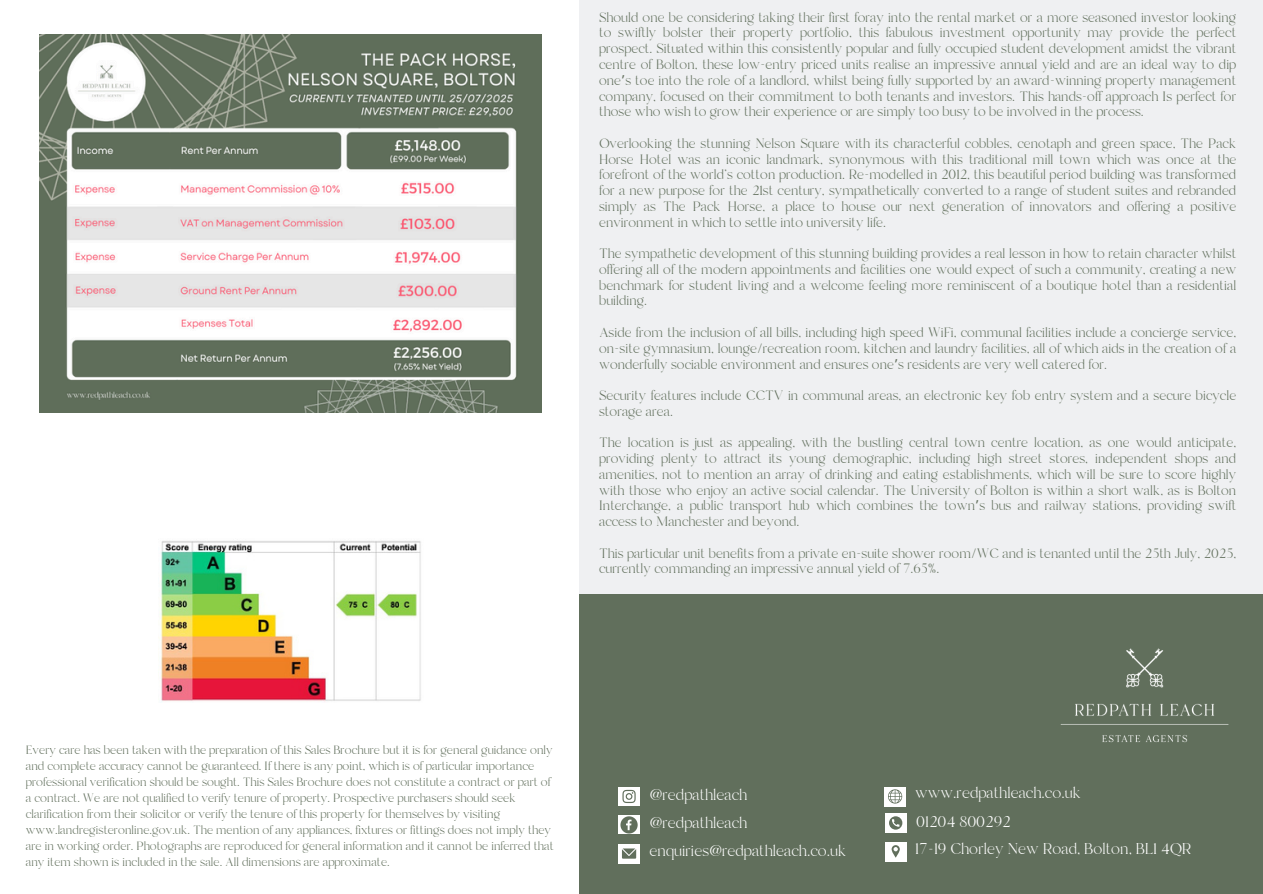
<style>
.page{position:relative;width:1263px;height:894px;background:#fff}
.page>*{position:absolute;margin:0;border:0;box-sizing:border-box;transform-origin:0 0}
.t1{font:15.6px "Branch";color:#fff}
.t2{font:13.5px/15.8px "Branch";color:#616f5c;text-align:justify}
.t3{font:12px/16px "Branch";color:#616f5c}
.s1{font-family:"Noto Sans Gurmukhi"}
</style>
<div class="page">
<div style="left:579px;top:593px;width:684px;height:300px;background:#616f5c"></div>
<div style="left:579px;top:0;width:684px;height:593px;background:#eff0f2"></div>
<img style="left:963px;top:593px;width:300px;height:150px">
<div style="left:884px;top:786px;width:22px;height:20px;background:#fff"></div>
<svg style="left:888px;top:789px;width:14px;height:14px"></svg>
<div style="left:618px;top:843px;width:22px;height:20px;background:#fff"></div>
<svg style="left:622px;top:848px;width:14px;height:10px"></svg>
<div style="left:885px;top:841px;width:21px;height:19px;background:#fff"></div>
<svg style="left:892px;top:845px;width:7px;height:12px"></svg>
<div style="left:885px;top:813px;width:21px;height:19px;background:#fff"></div>
<svg style="left:889px;top:816px;width:13px;height:13px"></svg>
<div style="left:618px;top:815px;width:22px;height:19px;background:#fff"></div>
<svg style="left:620px;top:816px;width:17px;height:17px"></svg>
<div style="left:618px;top:786px;width:22px;height:19px;background:#fff"></div>
<svg style="left:622px;top:789px;width:14px;height:13px"></svg>
<img style="left:161px;top:540px;width:260px;height:162px">
<img style="left:40px;top:35px;width:502px;height:377px">
<p class="t2" style="left:599px;top:9px;width:639px">Should one be considering taking their first foray into the rental market or a more seasoned investor looking to swiftly bolster their property portfolio, this fabulous investment opportunity may provide the perfect prospect. Situated within this consistently popular and fully occupied student development amidst the vibrant centre of Bolton, these low-entry priced units realise an impressive annual yield and are an ideal way to dip one<span class="s1">’</span>s toe into the role of a landlord, whilst being fully supported by an award-winning property management company, focused on their commitment to both tenants and investors. This hands-off approach Is perfect for those who wish to grow their experience or are simply too busy to be involved in the process.</p>
<p class="t2" style="left:599px;top:135px;width:639px">Overlooking the stunning Nelson Square with its characterful cobbles, cenotaph and green space, The Pack Horse Hotel was an iconic landmark, synonymous with this traditional mill town which was once at the forefront of the world's cotton production. Re-modelled in 2012, this beautiful period building was transformed for a new purpose for the 21st century, sympathetically converted to a range of student suites and rebranded simply as The Pack Horse, a place to house our next generation of innovators and offering a positive environment in which to settle into university life.</p>
<p class="t2" style="left:599px;top:246px;width:639px">The sympathetic development of this stunning building provides a real lesson in how to retain character whilst offering all of the modern appointments and facilities one would expect of such a community, creating a new benchmark for student living and a welcome feeling more reminiscent of a boutique hotel than a residential building.</p>
<h3 class="t2" style="left:599px;top:324px;width:639px">Aside from the inclusion of all bills, including high speed WiFi, communal facilities include a concierge service, on-site gymnasium, lounge/recreation room, kitchen and laundry facilities, all of which aids in the creation of a wonderfully sociable environment and ensures one<span class="s1">’</span>s residents are very well catered for.</h3>
<h3 class="t2" style="left:599px;top:387px;width:639px">Security features include CCTV in communal areas, an electronic key fob entry system and a secure bicycle storage area.</h3>
<h3 class="t2" style="left:599px;top:435px;width:639px">The location is just as appealing, with the bustling central town centre location, as one would anticipate, providing plenty to attract its young demographic, including high street stores, independent shops and amenities, not to mention an array of drinking and eating establishments, which will be sure to score highly with those who enjoy an active social calendar. The University of Bolton is within a short walk, as is Bolton Interchange, a public transport hub which combines the town<span class="s1">’</span>s bus and railway stations, providing swift access to Manchester and beyond.</h3>
<h3 class="t2" style="left:599px;top:545px;width:639px">This particular unit benefits from a private en-suite shower room/WC and is tenanted until the 25th July, 2025, currently commanding an impressive annual yield of 7.65%.</h3>
<h3 class="t3" style="left:26px;top:742px;width:529px">Every care has been taken with the preparation of this Sales Brochure but it is for general guidance only and complete accuracy cannot be guaranteed. If there is any point, which is of particular importance professional verification should be sought. This Sales Brochure does not constitute a contract or part of a contract. We are not qualified to verify tenure of property. Prospective purchasers should seek clarification from their solicitor or verify the tenure of this property for themselves by visiting www.landregisteronline.gov.uk. The mention of any appliances, fixtures or fittings does not imply they are in working order. Photographs are reproduced for general information and it cannot be inferred that any item shown is included in the sale. All dimensions are approximate.</h3>
<h3 class="t1" style="left:649px;top:783px;width:99px">@redpathleach</h3>
<h3 class="t1" style="left:915px;top:782px;width:167px">www.redpathleach.co.uk</h3>
<p class="t1" style="left:915px;top:838px;width:278px">17-19 Chorley New Road, Bolton, BL1 4QR</p>
<p class="t1" style="left:916px;top:811px;width:96px">01204 800292</p>
<p class="t1" style="left:649px;top:812px;width:99px">@redpathleach</p>
<p class="t1" style="left:649px;top:840px;width:198px">enquiries@redpathleach.co.uk</p>
</div>
